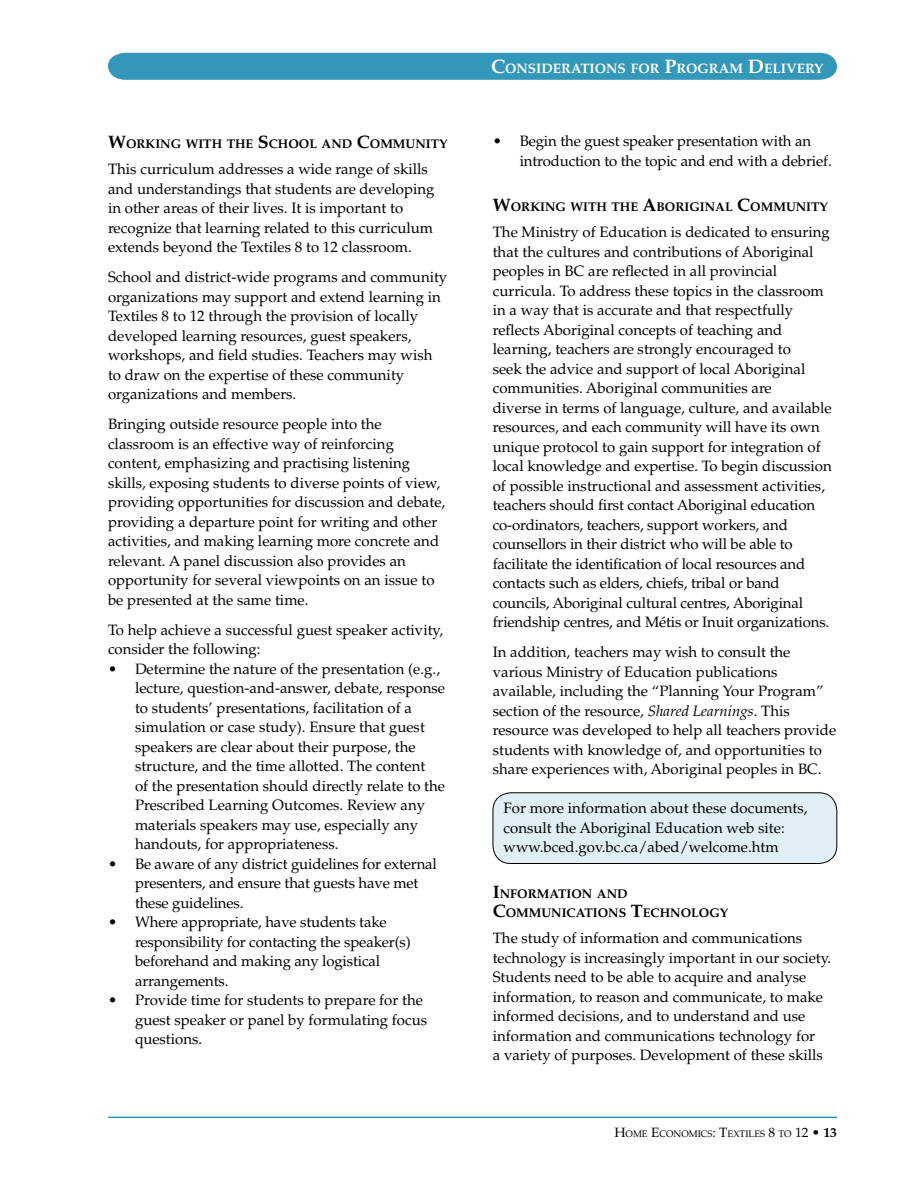
<style>
.page{position:relative;width:918px;height:1188px;background:#fff}
.page>*{position:absolute;margin:0;border:0;box-sizing:border-box;transform-origin:0 0}
.t1{font:15px/19.5px "Palatino";color:#000}
.t2{font:700 13.65px "Palatino";color:#fff}
.t3{font:700 12.6px/19.5px "Palatino";color:#000}
.t4{font:9.45px "Palatino";color:#000}
.s1{font-size:18px}
.s2{font-size:19.5px}
.s3{font-style:italic}
.s4{font-size:13.5px}
.s5{font-weight:700;font-size:13.5px}
</style>
<div class="page">
<div style="left:108px;top:53px;width:729px;height:27px;background:#3397b9"></div>
<hr style="left:108px;top:1117px;width:729px;height:1px;background:#3397b9">
<div style="left:493px;top:793px;width:344px;height:71px;background:#e0eff5;border-radius:18px"></div>
<div style="left:493px;top:793px;width:344px;height:71px;border:1px solid #000;border-radius:18px"></div>
<p class="t3" style="left:108px;top:134px;width:341px"><span class="s1">W</span>ORKING WITH THE <span class="s1">S</span> CHOOL AND <span class="s1">C</span>OMMUNITY</p>
<p class="t1" style="left:108px;top:160px;width:328px">This curriculum addresses a wide range of skills and understandings that students are developing in other areas of their lives. It is important to recognize that learning related to this curriculum extends beyond the Textiles 8 to 12 classroom.</p>
<p class="t1" style="left:108px;top:268px;width:341px">School and district-wide programs and community organizations may support and extend learning in Textiles 8 to 12 through the provision of locally developed learning resources, guest speakers, workshops, and field studies. Teachers may wish to draw on the expertise of these community organizations and members.</p>
<p class="t1" style="left:108px;top:415px;width:339px">Bringing outside resource people into the classroom is an effective way of reinforcing content, emphasizing and practising listening skills, exposing students to diverse points of view, providing opportunities for discussion and debate, providing a departure point for writing and other activities, and making learning more concrete and relevant. A panel discussion also provides an opportunity for several viewpoints on an issue to be presented at the same time.</p>
<p class="t1" style="left:108px;top:620px;width:337px">To help achieve a successful guest speaker activity, consider the following:</p>
<p class="t1" style="left:135px;top:659px;width:312px;text-indent:-27px">• Determine the nature of the presentation (e.g., lecture, question-and-answer, debate, response to students’ presentations, facilitation of a simulation or case study). Ensure that guest speakers are clear about their purpose, the structure, and the time allotted. The content<br>of the presentation should directly relate to the Prescribed Learning Outcomes. Review any materials speakers may use, especially any handouts, for appropriateness.</p>
<p class="t1" style="left:135px;top:854px;width:304px;text-indent:-27px">• Be aware of any district guidelines for external presenters, and ensure that guests have met these guidelines.</p>
<p class="t1" style="left:135px;top:913px;width:277px;text-indent:-27px">• Where appropriate, have students take responsibility for contacting the speaker(s) beforehand and making any logistical arrangements.</p>
<p class="t1" style="left:135px;top:991px;width:294px;text-indent:-27px">• Provide time for students to prepare for the guest speaker or panel by formulating focus questions.</p>
<p class="t2" style="left:491px;top:61px;width:334px"><span class="s2">C</span>ONSIDERATIONS FOR <span class="s2">P</span>ROGRAM <span class="s2">D</span>ELIVERY</p>
<p class="t1" style="left:520px;top:132px;width:314px;text-indent:-27px">• Begin the guest speaker presentation with an introduction to the topic and end with a debrief.</p>
<p class="t3" style="left:493px;top:198px;width:337px"><span class="s1">W</span>ORKING WITH THE <span class="s1">A</span>BORIGINAL <span class="s1">C</span>OMMUNITY</p>
<p class="t1" style="left:493px;top:223px;width:341px">The Ministry of Education is dedicated to ensuring that the cultures and contributions of Aboriginal peoples in BC are reflected in all provincial curricula. To address these topics in the classroom in a way that is accurate and that respectfully reflects Aboriginal concepts of teaching and learning, teachers are strongly encouraged to<br>seek the advice and support of local Aboriginal communities. Aboriginal communities are<br>diverse in terms of language, culture, and available resources, and each community will have its own unique protocol to gain support for integration of local knowledge and expertise. To begin discussion of possible instructional and assessment activities, teachers should first contact Aboriginal education co-ordinators, teachers, support workers, and counsellors in their district who will be able to facilitate the identification of local resources and contacts such as elders, chiefs, tribal or band councils, Aboriginal cultural centres, Aboriginal friendship centres, and Métis or Inuit organizations.</p>
<p class="t1" style="left:493px;top:643px;width:345px">In addition, teachers may wish to consult the various Ministry of Education publications available, including the “Planning Your Program” section of the resource, <span class="s3">Shared Learnings</span>. This resource was developed to help all teachers provide students with knowledge of, and opportunities to share experiences with, Aboriginal peoples in BC.</p>
<p class="t1" style="left:504px;top:799px;width:306px">For more information about these documents, consult the Aboriginal Education web site: www.bced.gov.bc.ca/abed/welcome.htm</p>
<p class="t3" style="left:493px;top:884px;width:237px"><span class="s1">I</span>NFORMATION AND<br><span class="s1">C</span>OMMUNICATIONS <span class="s1">T</span>ECHNOLOGY</p>
<p class="t1" style="left:493px;top:929px;width:340px">The study of information and communications technology is increasingly important in our society.<br>Students need to be able to acquire and analyse information, to reason and communicate, to make informed decisions, and to understand and use information and communications technology for<br>a variety of purposes. Development of these skills</p>
<p class="t4" style="left:614px;top:1128px;width:223px"><span class="s4">H</span>ome <span class="s4">E</span>conomics<span class="s4">: T</span>extiles <span class="s4">8</span> to <span class="s4">12</span> <span class="s5">• 13</span></p>
</div>
